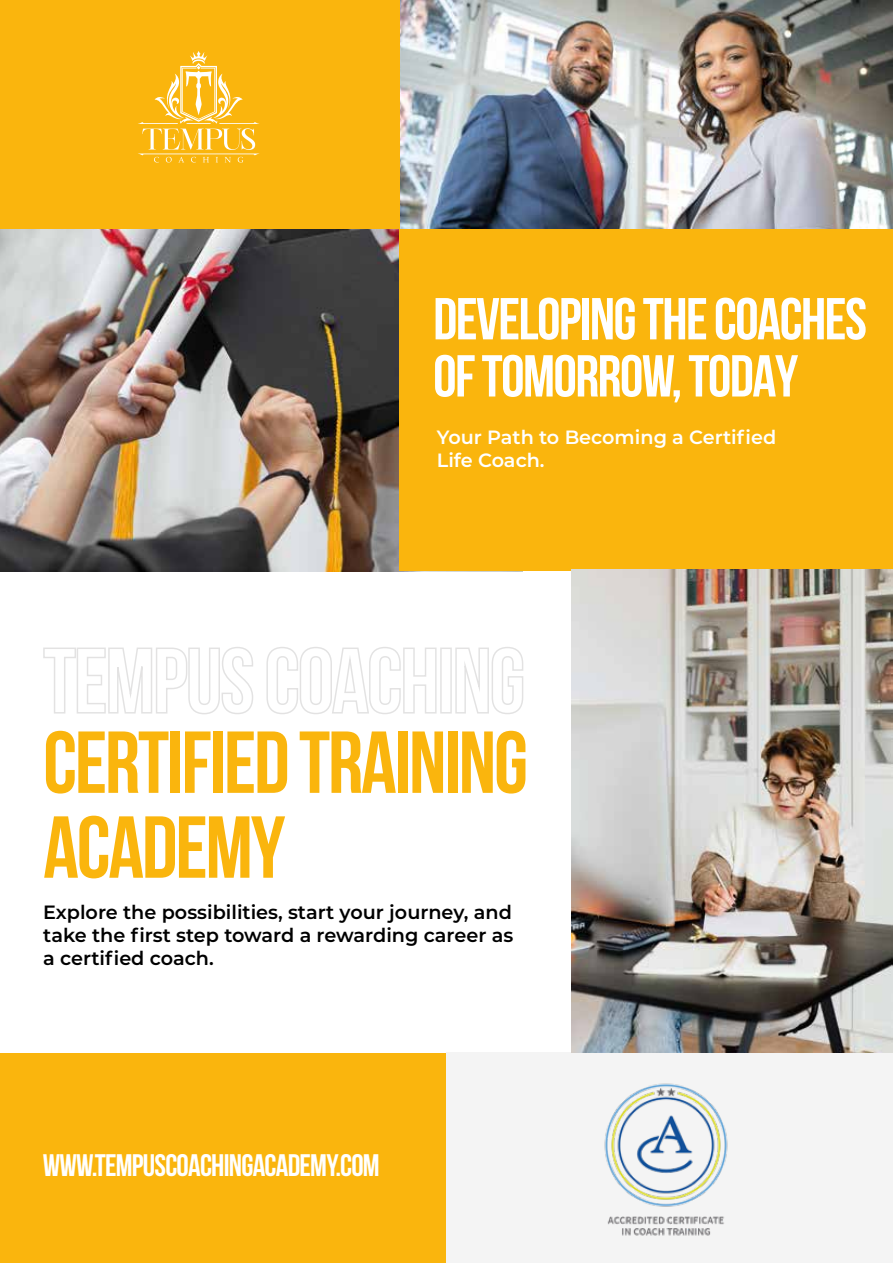
<style>
.page{position:relative;width:893px;height:1263px;background:#fff}
.page>*{position:absolute;margin:0;border:0;box-sizing:border-box;transform-origin:0 0}
.t1{font:700 87.6px/84.9px "Bebas Neue";letter-spacing:-.025em;color:#fab50d}
.t2{font:700 58.95px/57.2px "Bebas Neue";letter-spacing:-.025em;color:#fff}
.t3{font:700 31.05px "Bebas Neue";letter-spacing:-.025em;color:#fff}
.t4{font:600 19.2px/23.1px "Montserrat";color:#000;text-align:justify}
.t5{font:600 19.2px/23.1px "Montserrat";color:#fff}
</style>
<div class="page">
<img style="left:0;top:228px;width:400px;height:343px">
<div style="left:0;top:0;width:400px;height:228px;background:#fab50d"></div>
<svg style="left:138px;top:51px;width:121px;height:112px"></svg>
<div style="left:0;top:1053px;width:446px;height:210px;background:#fab50d"></div>
<div style="left:447px;top:1052px;width:446px;height:211px;background:#f4f4f4"></div>
<div style="left:400px;top:227px;width:493px;height:344px;background:#fab50d"></div>
<svg style="left:43px;top:647px;width:210px;height:68px"></svg>
<svg style="left:266px;top:647px;width:171px;height:67px"></svg>
<svg style="left:455px;top:647px;width:68px;height:67px"></svg>
<img style="left:400px;top:0;width:493px;height:228px">
<img style="left:604px;top:1083px;width:124px;height:153px">
<img style="left:571px;top:569px;width:322px;height:483px">
<h2 class="t2" style="left:433px;top:290px;width:435px">DEVELOPING THE COACHES<br>OF TOMORROW, TODAY</h2>
<p class="t5" style="left:437px;top:424px;width:341px">Your Path to Becoming a Certified<br>Life Coach.</p>
<h1 class="t1" style="left:43px;top:719px;width:486px">CERTIFIED TRAINING<br>ACADEMY</h1>
<p class="t4" style="left:43px;top:900px;width:472px">Explore the possibilities, start your journey, and take the first step toward a rewarding career as a certified coach.</p>
<h3 class="t3" style="left:43px;top:1148px;width:338px">WWW.TEMPUSCOACHINGACADEMY.COM</h3>
</div>
